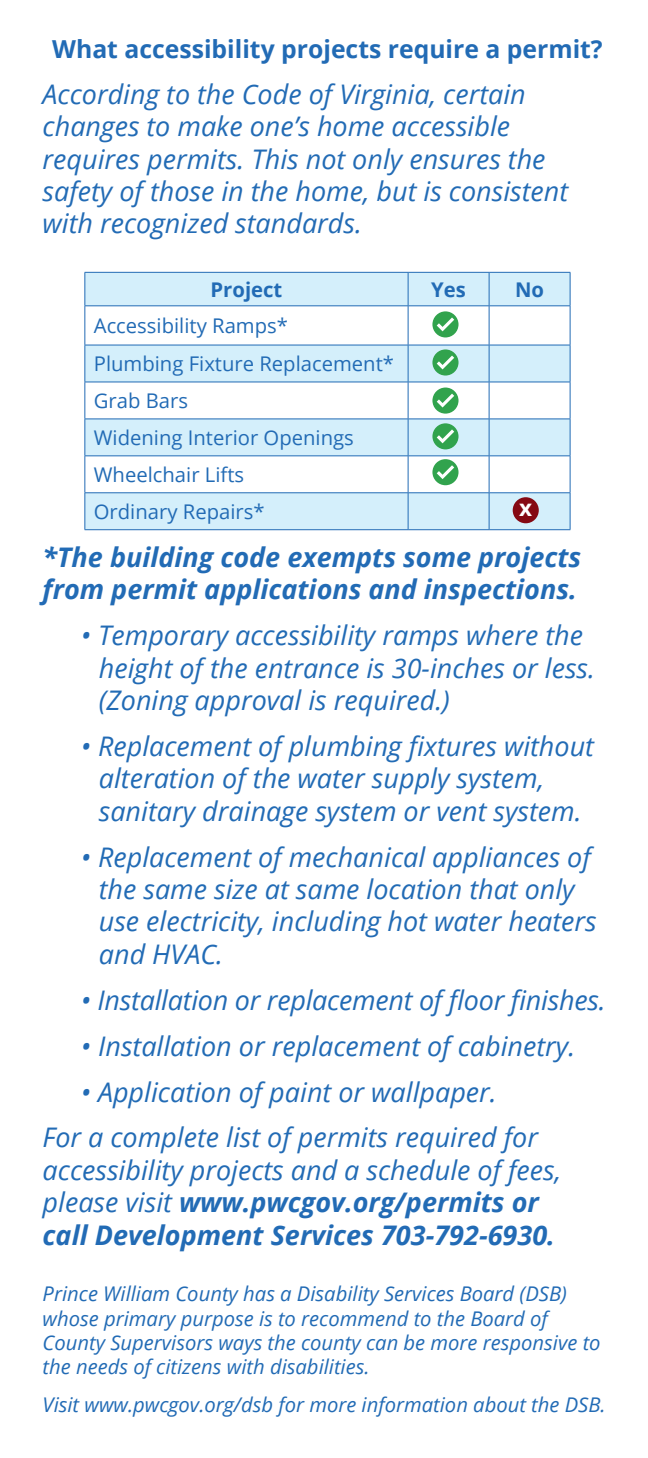
<style>
.page{position:relative;width:648px;height:1458px;background:#fff}
.page>*{position:absolute;margin:0;border:0;box-sizing:border-box;transform-origin:0 0}
.t1{font:italic 27px/32.4px "Open Sans";color:#226bb5}
.t2{font:italic 700 27px/32.4px "Open Sans";color:#226bb5}
.t3{font:700 24.75px "Open Sans";color:#226bb5}
.t4{font:700 22.5px "Open Sans";color:#fff}
.t5{font:italic 20.25px/24.3px "Open Sans";color:#226bb5}
.t6{font:20.25px "Open Sans";color:#226bb5}
.t7{font:700 20.25px "Open Sans";color:#226bb5}
.s1{font-weight:700}
</style>
<div class="page">
<svg style="left:85px;top:273px;width:485px;height:256px;fill:#d4effb"></svg>
<hr style="left:85px;top:272px;width:323px;height:1px;background:#226bb5">
<hr style="left:84px;top:273px;width:1px;height:33px;background:#226bb5">
<hr style="left:408px;top:272px;width:81px;height:1px;background:#226bb5">
<hr style="left:408px;top:273px;width:1px;height:33px;background:#226bb5">
<hr style="left:489px;top:272px;width:81px;height:1px;background:#226bb5">
<hr style="left:489px;top:273px;width:1px;height:33px;background:#226bb5">
<hr style="left:570px;top:273px;width:1px;height:33px;background:#226bb5">
<hr style="left:85px;top:305px;width:323px;height:1px;background:#226bb5">
<hr style="left:84px;top:306px;width:1px;height:39px;background:#226bb5">
<hr style="left:408px;top:305px;width:81px;height:1px;background:#226bb5">
<hr style="left:408px;top:306px;width:1px;height:39px;background:#226bb5">
<hr style="left:489px;top:305px;width:81px;height:1px;background:#226bb5">
<hr style="left:489px;top:306px;width:1px;height:39px;background:#226bb5">
<hr style="left:570px;top:306px;width:1px;height:39px;background:#226bb5">
<hr style="left:85px;top:345px;width:323px;height:1px;background:#226bb5">
<hr style="left:84px;top:345px;width:1px;height:37px;background:#226bb5">
<hr style="left:408px;top:345px;width:81px;height:1px;background:#226bb5">
<hr style="left:408px;top:345px;width:1px;height:37px;background:#226bb5">
<hr style="left:489px;top:345px;width:81px;height:1px;background:#226bb5">
<hr style="left:489px;top:345px;width:1px;height:37px;background:#226bb5">
<hr style="left:570px;top:345px;width:1px;height:37px;background:#226bb5">
<hr style="left:85px;top:382px;width:323px;height:1px;background:#226bb5">
<hr style="left:84px;top:382px;width:1px;height:37px;background:#226bb5">
<hr style="left:408px;top:382px;width:81px;height:1px;background:#226bb5">
<hr style="left:408px;top:382px;width:1px;height:37px;background:#226bb5">
<hr style="left:489px;top:382px;width:81px;height:1px;background:#226bb5">
<hr style="left:489px;top:382px;width:1px;height:37px;background:#226bb5">
<hr style="left:570px;top:382px;width:1px;height:37px;background:#226bb5">
<hr style="left:85px;top:419px;width:323px;height:1px;background:#226bb5">
<hr style="left:84px;top:419px;width:1px;height:37px;background:#226bb5">
<hr style="left:408px;top:419px;width:81px;height:1px;background:#226bb5">
<hr style="left:408px;top:419px;width:1px;height:37px;background:#226bb5">
<hr style="left:489px;top:419px;width:81px;height:1px;background:#226bb5">
<hr style="left:489px;top:419px;width:1px;height:37px;background:#226bb5">
<hr style="left:570px;top:419px;width:1px;height:37px;background:#226bb5">
<hr style="left:85px;top:455px;width:323px;height:1px;background:#226bb5">
<hr style="left:84px;top:456px;width:1px;height:37px;background:#226bb5">
<hr style="left:408px;top:455px;width:81px;height:1px;background:#226bb5">
<hr style="left:408px;top:456px;width:1px;height:37px;background:#226bb5">
<hr style="left:489px;top:455px;width:81px;height:1px;background:#226bb5">
<hr style="left:489px;top:456px;width:1px;height:37px;background:#226bb5">
<hr style="left:570px;top:456px;width:1px;height:37px;background:#226bb5">
<hr style="left:85px;top:492px;width:323px;height:1px;background:#226bb5">
<hr style="left:84px;top:493px;width:1px;height:36px;background:#226bb5">
<hr style="left:408px;top:492px;width:81px;height:1px;background:#226bb5">
<hr style="left:408px;top:493px;width:1px;height:36px;background:#226bb5">
<hr style="left:489px;top:492px;width:81px;height:1px;background:#226bb5">
<hr style="left:489px;top:493px;width:1px;height:36px;background:#226bb5">
<hr style="left:570px;top:493px;width:1px;height:36px;background:#226bb5">
<hr style="left:85px;top:529px;width:323px;height:1px;background:#226bb5">
<hr style="left:408px;top:529px;width:81px;height:1px;background:#226bb5">
<hr style="left:489px;top:529px;width:81px;height:1px;background:#226bb5">
<div style="left:513px;top:497px;width:26px;height:26px;background:#850913;border-radius:50%"></div>
<div style="left:432px;top:311px;width:27px;height:26px;background:#31a34d;border-radius:50%"></div>
<svg style="left:437px;top:317px;width:17px;height:14px"></svg>
<svg style="left:432px;top:349px;width:27px;height:27px"></svg>
<svg style="left:437px;top:356px;width:17px;height:13px"></svg>
<div style="left:432px;top:388px;width:27px;height:26px;background:#31a34d;border-radius:50%"></div>
<svg style="left:437px;top:394px;width:17px;height:14px"></svg>
<div style="left:432px;top:423px;width:27px;height:26px;background:#31a34d;border-radius:50%"></div>
<svg style="left:437px;top:429px;width:17px;height:14px"></svg>
<div style="left:432px;top:459px;width:27px;height:26px;background:#31a34d;border-radius:50%"></div>
<svg style="left:437px;top:465px;width:17px;height:14px"></svg>
<p class="t3" style="left:52px;top:31px;width:552px">What accessibility projects require a permit?</p>
<p class="t1" style="left:43px;top:77px;width:527px">According to the Code of Virginia, certain changes to make one’s home accessible requires permits. This not only ensures the safety of those in the home, but is consistent with recognized standards.</p>
<p class="t7" style="left:211px;top:275px;width:73px">Project</p>
<p class="t7" style="left:431px;top:275px;width:36px">Yes</p>
<p class="t7" style="left:515px;top:275px;width:30px">No</p>
<p class="t6" style="left:94px;top:312px;width:196px">Accessibility Ramps*</p>
<p class="t6" style="left:94px;top:350px;width:302px">Plumbing Fixture Replacement*</p>
<p class="t6" style="left:94px;top:387px;width:96px">Grab Bars</p>
<p class="t6" style="left:94px;top:424px;width:262px">Widening Interior Openings</p>
<p class="t6" style="left:94px;top:461px;width:152px">Wheelchair Lifts</p>
<p class="t6" style="left:94px;top:498px;width:172px">Ordinary Repairs*</p>
<p class="t2" style="left:43px;top:540px;width:540px">*The building code exempts some projects from permit applications and inspections.</p>
<p class="t1" style="left:99px;top:618px;width:498px;text-indent:-18px">• Temporary accessibility ramps where the height of the entrance is 30-inches or less. (Zoning approval is required.)</p>
<p class="t1" style="left:99px;top:729px;width:497px;text-indent:-18px">• Replacement of plumbing fixtures without alteration of the water supply system, sanitary drainage system or vent system.</p>
<p class="t1" style="left:99px;top:840px;width:500px;text-indent:-18px">• Replacement of mechanical appliances of the same size at same location that only use electricity, including hot water heaters and HVAC.</p>
<p class="t1" style="left:81px;top:983px;width:526px">• Installation or replacement of floor finishes.</p>
<p class="t1" style="left:81px;top:1029px;width:496px">• Installation or replacement of cabinetry.</p>
<p class="t1" style="left:81px;top:1075px;width:417px">• Application of paint or wallpaper.</p>
<p class="t1" style="left:43px;top:1121px;width:520px">For a complete list of permits required for accessibility projects and a schedule of fees, please visit <span class="s1">www.pwcgov.org/permits or call Development Services 703-792-6930.</span></p>
<p class="t5" style="left:43px;top:1281px;width:559px">Prince William County has a Disability Services Board (DSB) whose primary purpose is to recommend to the Board of County Supervisors ways the county can be more responsive to the needs of citizens with disabilities.</p>
<p class="t5" style="left:43px;top:1392px;width:565px">Visit www.pwcgov.org/dsb for more information about the DSB.</p>
<p class="t4" style="left:519px;top:492px;width:15px">x</p>
</div>
